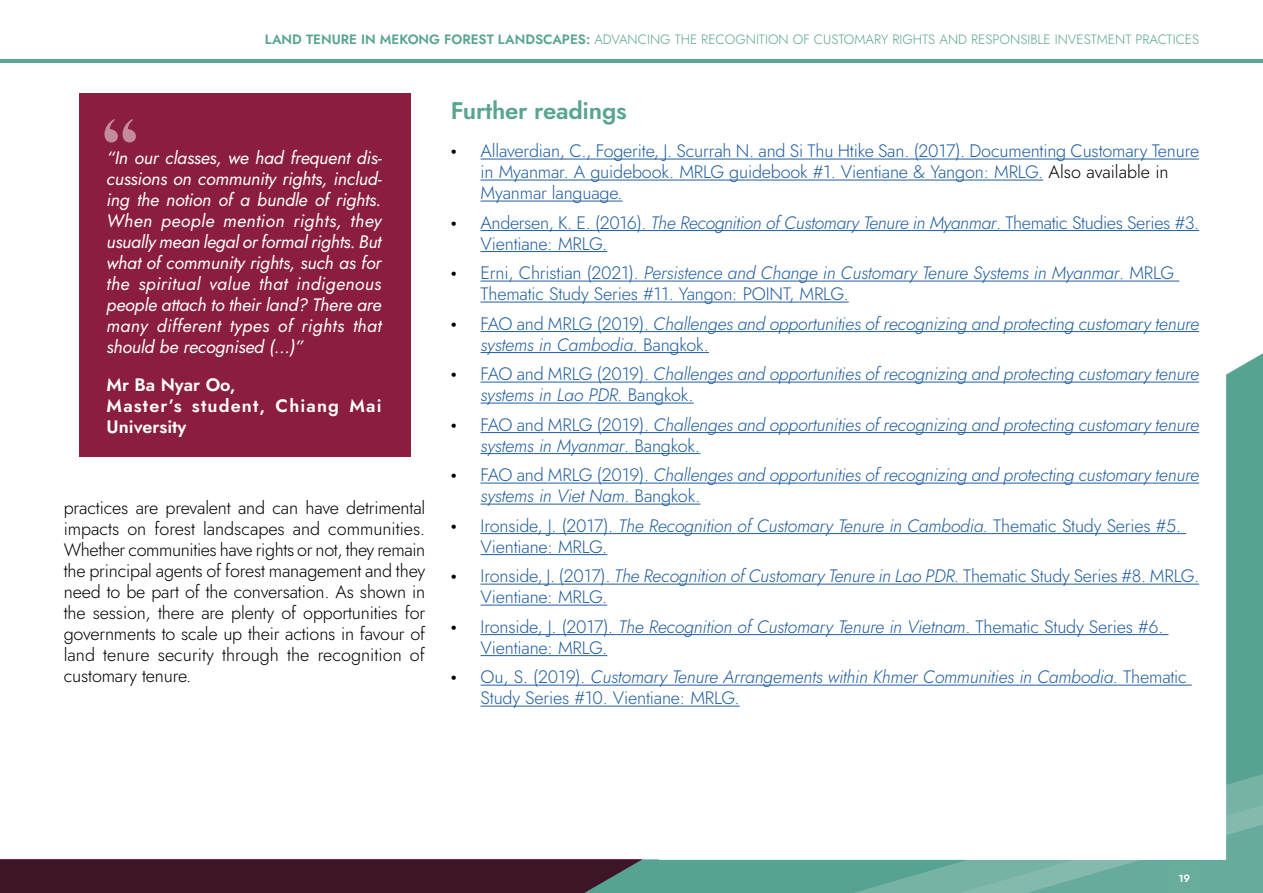
<style>
.page{position:relative;width:1263px;height:893px;background:#fff}
.page>*{position:absolute;margin:0;border:0;box-sizing:border-box;transform-origin:0 0}
.t1{font:600 24px "Jost";letter-spacing:-.01em;color:#59a492}
.t2{font:300 18px/21px "Jost";letter-spacing:-.01em;color:#215e9e}
.t3{font:italic 300 18px/21px "Jost";letter-spacing:-.01em;color:#215e9e}
.t4{font:300 18px/21px "Jost";color:#000;text-align:justify}
.t5{font:italic 18px/21px "Jost";letter-spacing:.02em;color:#fff;text-align:justify}
.t6{font:600 18px/21px "Jost";letter-spacing:.065em;color:#fff}
.t7{font:300 13.5px "Jost";color:#59a492}
.t8{font:600 10.5px "Jost";color:#fff}
.s1{font-weight:600}
.s2{font-weight:900;color:#000}
.s3{color:#000}
.s4{font-style:italic}
.s5{font-weight:900;font-style:normal;color:#000}
.s6{font-style:normal}
</style>
<div class="page">
<div style="left:0;top:859px;width:659px;height:34px;background:#3d1527"></div>
<hr style="left:0;top:59px;width:1263px;height:3px;background:#59a492">
<svg style="left:516px;top:352px;width:747px;height:541px"></svg>
<svg style="left:816px;top:751px;width:447px;height:142px;background:#6eafa0"></svg>
<div style="left:0;top:585px;width:1226px;height:274px;background:#fff"></div>
<div style="left:79px;top:94px;width:332px;height:363px;background:#8b1e3e"></div>
<svg style="left:104px;top:119px;width:32px;height:23px"></svg>
<hr style="left:480px;top:159px;width:719px;height:1px;background:#215e9e">
<hr style="left:480px;top:180px;width:563px;height:1px;background:#215e9e">
<hr style="left:480px;top:201px;width:143px;height:1px;background:#215e9e">
<hr style="left:480px;top:230px;width:719px;height:1px;background:#215e9e">
<hr style="left:480px;top:251px;width:127px;height:1px;background:#215e9e">
<hr style="left:480px;top:281px;width:699px;height:1px;background:#215e9e">
<hr style="left:480px;top:302px;width:369px;height:1px;background:#215e9e">
<hr style="left:480px;top:331px;width:719px;height:1px;background:#215e9e">
<hr style="left:480px;top:352px;width:229px;height:1px;background:#215e9e">
<hr style="left:480px;top:382px;width:719px;height:1px;background:#215e9e">
<hr style="left:480px;top:403px;width:214px;height:1px;background:#215e9e">
<hr style="left:480px;top:432px;width:719px;height:1px;background:#215e9e">
<hr style="left:480px;top:453px;width:220px;height:1px;background:#215e9e">
<hr style="left:480px;top:483px;width:719px;height:1px;background:#215e9e">
<hr style="left:480px;top:504px;width:220px;height:1px;background:#215e9e">
<hr style="left:480px;top:533px;width:706px;height:1px;background:#215e9e">
<hr style="left:480px;top:554px;width:127px;height:1px;background:#215e9e">
<hr style="left:480px;top:584px;width:719px;height:1px;background:#215e9e">
<hr style="left:480px;top:605px;width:127px;height:1px;background:#215e9e">
<hr style="left:480px;top:634px;width:688px;height:1px;background:#215e9e">
<hr style="left:480px;top:655px;width:127px;height:1px;background:#215e9e">
<hr style="left:480px;top:685px;width:712px;height:1px;background:#215e9e">
<hr style="left:480px;top:706px;width:260px;height:1px;background:#215e9e">
<p class="t7" style="left:265px;top:30px;width:936px"><span class="s1">LAND TENURE IN MEKONG FOREST LANDSCAPES:</span> ADVANCING THE RECOGNITION OF CUSTOMARY RIGHTS AND RESPONSIBLE INVESTMENT PRACTICES</p>
<p class="t5" style="left:107px;top:147px;width:277px">“In our classes, we had frequent dis&shy;cussions on community rights, includ&shy;ing the notion of a bundle of rights.<br>When people mention rights, they usually mean legal or formal rights. But what of community rights, such as for the spiritual value that indigenous people attach to their land? There are many different types of rights that should be recognised (…)”</p>
<p class="t6" style="left:107px;top:374px;width:276px">Mr Ba Nyar Oo,<br>Master’s student, Chiang Mai<br>University</p>
<p class="t4" style="left:64px;top:497px;width:363px">practices are prevalent and can have detrimental impacts on forest landscapes and communities.<br>Whether communities have rights or not, they remain the principal agents of forest management and they need to be part of the conversation. As shown in the session, there are plenty of opportunities for governments to scale up their actions in favour of land tenure security through the recognition of customary tenure.</p>
<h1 class="t1" style="left:451px;top:95px;width:177px">Further readings</h1>
<p class="t2" style="left:480px;top:141px;width:720px;text-indent:-30px"><span class="s2">•</span> Allaverdian, C., Fogerite, J. Scurrah N. and Si Thu Htike San. (2017). Documenting Customary Tenure in Myanmar. A guidebook. MRLG guidebook #1. Vientiane &amp; Yangon: MRLG. <span class="s3">Also available in<br></span>Myanmar language.</p>
<p class="t2" style="left:480px;top:212px;width:720px;text-indent:-30px"><span class="s2">•</span> Andersen, K. E. (2016). <span class="s4">The Recognition of Customary Tenure in Myanmar</span>. Thematic Studies Series #3.<br>Vientiane: MRLG.</p>
<p class="t2" style="left:480px;top:263px;width:695px;text-indent:-30px"><span class="s2">•</span> Erni, Christian (2021). <span class="s4">Persistence and Change in Customary Tenure Systems in Myanmar</span>. MRLG<br>Thematic Study Series #11. Yangon: POINT, MRLG.</p>
<p class="t3" style="left:480px;top:313px;width:720px;text-indent:-30px"><span class="s5">•</span> <span class="s6">FAO and MRLG (2019).</span> Challenges and opportunities of recognizing and protecting customary tenure systems in Cambodia<span class="s6">. Bangkok.</span></p>
<p class="t3" style="left:480px;top:364px;width:720px;text-indent:-30px"><span class="s5">•</span> <span class="s6">FAO and MRLG (2019).</span> Challenges and opportunities of recognizing and protecting customary tenure systems in Lao PDR. <span class="s6">Bangkok.</span></p>
<p class="t3" style="left:481px;top:414px;width:720px;text-indent:-30px"><span class="s5">•</span> <span class="s6">FAO and MRLG (2019).</span> Challenges and opportunities of recognizing and protecting customary tenure systems in Myanmar<span class="s6">. Bangkok.</span></p>
<p class="t3" style="left:481px;top:465px;width:720px;text-indent:-30px"><span class="s5">•</span> <span class="s6">FAO and MRLG (2019).</span> Challenges and opportunities of recognizing and protecting customary tenure systems in Viet Nam<span class="s6">. Bangkok.</span></p>
<p class="t2" style="left:481px;top:515px;width:702px;text-indent:-30px"><span class="s2">•</span> Ironside, J. (2017). <span class="s4">The Recognition of Customary Tenure in Cambodia.</span> Thematic Study Series #5.<br>Vientiane: MRLG.</p>
<p class="t2" style="left:481px;top:566px;width:720px;text-indent:-30px"><span class="s2">•</span> Ironside, J. (2017). <span class="s4">The Recognition of Customary Tenure in Lao PDR.</span> Thematic Study Series #8. MRLG.<br>Vientiane: MRLG.</p>
<p class="t2" style="left:481px;top:616px;width:684px;text-indent:-30px"><span class="s2">•</span> Ironside, J. (2017). <span class="s4">The Recognition of Customary Tenure in Vietnam</span>. Thematic Study Series #6.<br>Vientiane: MRLG.</p>
<p class="t3" style="left:481px;top:667px;width:708px;text-indent:-30px"><span class="s5">•</span> <span class="s6">Ou, S. (2019).</span> Customary Tenure Arrangements within Khmer Communities in Cambodia. <span class="s6">Thematic<br>Study Series #10. Vientiane: MRLG.</span></p>
<p class="t8" style="left:1178px;top:871px;width:13px">19</p>
</div>
